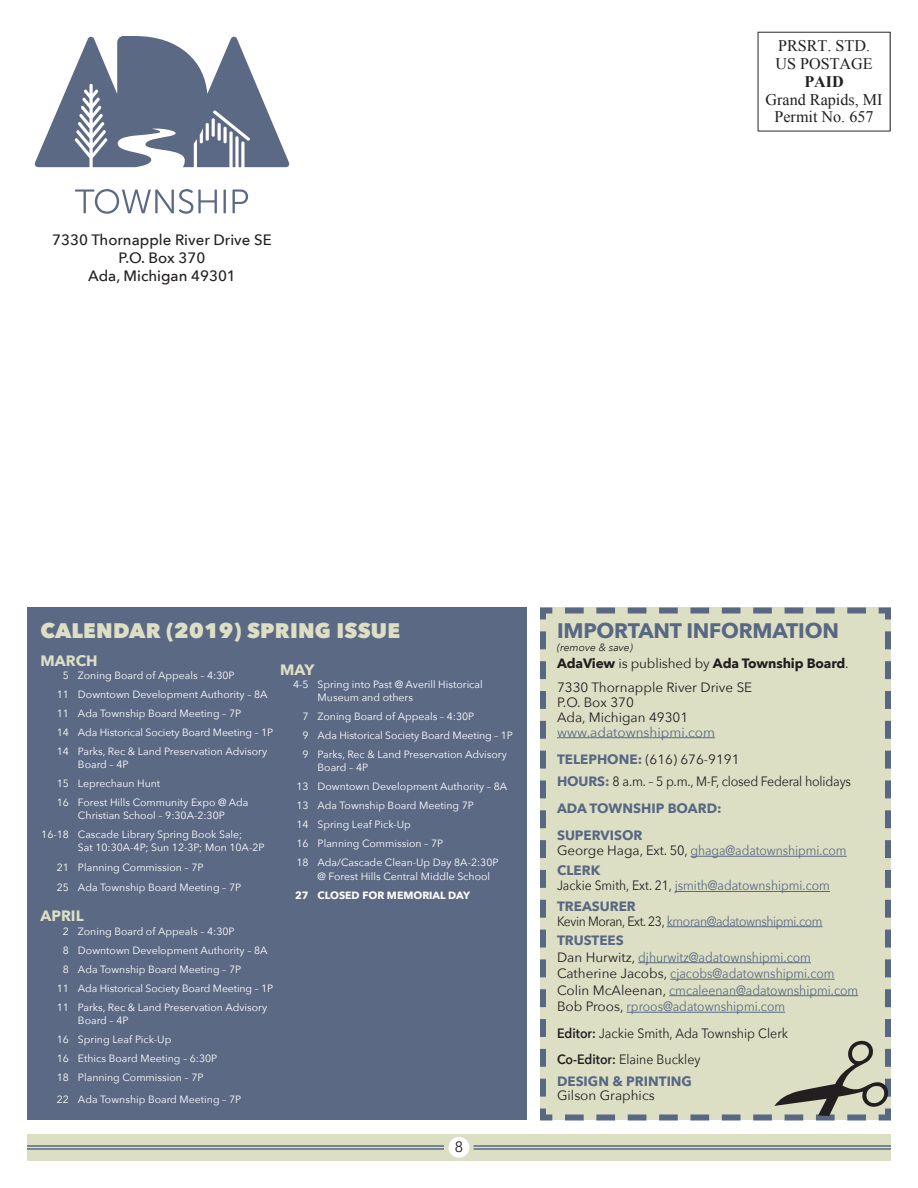
<style>
.page{position:relative;width:918px;height:1188px;background:#fff}
.page>*{position:absolute;margin:0;border:0;box-sizing:border-box;transform-origin:0 0}
.t1{font:800 21px "Avenir Next";letter-spacing:.01em;color:#dddfc5}
.t2{font:700 21px "Avenir Next";letter-spacing:-.01em;color:#586883}
.t3{font:16.2px/17.9px "Times New Roman";color:#231f20;text-align:center}
.body{font:500 15px/18px "Avenir Next";color:#231f20;text-align:center}
.t4{font:700 15px "Avenir Next";color:#dddfc5}
.t5{font:15px "Avenir";color:#231f20}
.body-2{font:13.5px/16.5px "Avenir Next";color:#586883;scale:.9 1}
.Ph_Head{font:13.5px/15px "Avenir Next";color:#231f20}
.body-3{font:13.5px "Avenir Next";color:#231f20;scale:.92 1}
.Ph_Head-2{font:13.5px "Avenir Next";color:#231f20;scale:.92 1}
.body-4{font:13.5px "Avenir Next";letter-spacing:-.03em;color:#586883;scale:.9 1}
.body-5{font:700 13.5px/13.5px "Avenir Next";color:#586883}
.Ph_Head-3{font:700 13.5px "Avenir Next";letter-spacing:-.01em;color:#231f20}
.Ph_Head-4{font:700 13.5px "Avenir Next";color:#586883}
.Ph_Head-5{font:13.5px "Avenir Next";color:#586883}
.t6{font:10.5px/13.2px "Avenir Next";color:#fff}
.t7{font:700 10.5px "Avenir Next";color:#fff}
.t8{font:italic 10.5px "Avenir Next";color:#231f20}
.s1{font-weight:700}
.s2{font-weight:400}
.s3{font-weight:700;color:#586883}
.s4{color:#231f20}
.s5{font-weight:600}
.s6{font-weight:400;color:#231f20}
</style>
<div class="page">
<div style="left:27px;top:1134px;width:864px;height:27px;background:#dddfc5"></div>
<hr style="left:27px;top:1145px;width:417px;height:2px;background:#586883">
<hr style="left:27px;top:1148px;width:417px;height:2px;background:#586883">
<div style="left:449px;top:1137px;width:20px;height:21px;background:#fff;border-radius:50%"></div>
<hr style="left:474px;top:1145px;width:417px;height:2px;background:#586883">
<hr style="left:474px;top:1148px;width:417px;height:2px;background:#586883">
<svg style="left:540px;top:607px;width:351px;height:514px;background:#c6caba"></svg>
<div style="left:565px;top:625px;width:326px;height:495px;background:#dddfc5"></div>
<div style="left:27px;top:608px;width:499px;height:512px;background:#5c6984"></div>
<svg style="left:758px;top:32px;width:133px;height:100px"></svg>
<svg style="left:35px;top:36px;width:254px;height:131px"></svg>
<svg style="left:75px;top:189px;width:142px;height:25px"></svg>
<hr style="left:224px;top:189px;width:2px;height:24px;background:#5c6984">
<svg style="left:233px;top:189px;width:15px;height:24px"></svg>
<hr style="left:557px;top:737px;width:158px;height:1px;background:#586883">
<hr style="left:690px;top:856px;width:157px;height:1px;background:#586883">
<hr style="left:675px;top:891px;width:155px;height:1px;background:#586883">
<hr style="left:667px;top:926px;width:156px;height:1px;background:#586883">
<hr style="left:638px;top:962px;width:173px;height:1px;background:#586883">
<hr style="left:670px;top:979px;width:165px;height:1px;background:#586883">
<hr style="left:669px;top:995px;width:189px;height:1px;background:#586883">
<hr style="left:627px;top:1012px;width:158px;height:1px;background:#586883">
<p class="body" style="left:52px;top:230px;width:221px">7330 Thornapple River Drive SE<br>P.O. Box 370<br>Ada, Michigan 49301</p>
<p class="t3" style="left:766px;top:36px;width:118px">PRSRT. STD.<br>US POSTAGE<br><span class="s1">PAID<br></span>Grand Rapids, MI<br>Permit No. 657</p>
<p class="t1" style="left:40px;top:617px;width:361px">CALENDAR (2019) SPRING ISSUE</p>
<p class="t4" style="left:40px;top:647px;width:59px">MARCH</p>
<p class="t6" style="left:63px;top:668px;width:173px">5 Zoning Board of Appeals – 4:30P</p>
<p class="t6" style="left:57px;top:687px;width:212px">11 Downtown Development Authority – 8A</p>
<p class="t6" style="left:57px;top:706px;width:186px">11 Ada Township Board Meeting – 7P</p>
<p class="t6" style="left:57px;top:725px;width:218px">14 Ada Historical Society Board Meeting – 1P</p>
<p class="t6" style="left:78px;top:744px;width:191px;text-indent:-21px">14 Parks, Rec &amp; Land Preservation Advisory<br>Board – 4P</p>
<p class="t6" style="left:57px;top:776px;width:105px">15 Leprechaun Hunt</p>
<p class="t6" style="left:57px;top:795px;width:193px;text-align:center">16 Forest Hills Community Expo @ Ada<br>Christian School – 9:30A-2:30P</p>
<p class="t6" style="left:78px;top:828px;width:188px;text-indent:-37px">16-18 Cascade Library Spring Book Sale;<br>Sat 10:30A-4P; Sun 12-3P; Mon 10A-2P</p>
<p class="t6" style="left:57px;top:860px;width:148px">21 Planning Commission – 7P</p>
<p class="t6" style="left:57px;top:881px;width:186px">25 Ada Township Board Meeting – 7P</p>
<p class="t4" style="left:40px;top:903px;width:45px">APRIL</p>
<p class="t6" style="left:63px;top:924px;width:173px">2 Zoning Board of Appeals – 4:30P</p>
<p class="t6" style="left:63px;top:943px;width:206px">8 Downtown Development Authority – 8A</p>
<p class="t6" style="left:63px;top:962px;width:180px">8 Ada Township Board Meeting – 7P</p>
<p class="t6" style="left:57px;top:981px;width:218px">11 Ada Historical Society Board Meeting – 1P</p>
<p class="t6" style="left:78px;top:1000px;width:191px;text-indent:-21px">11 Parks, Rec &amp; Land Preservation Advisory<br>Board – 4P</p>
<p class="t6" style="left:57px;top:1032px;width:116px">16 Spring Leaf Pick-Up</p>
<p class="t6" style="left:57px;top:1051px;width:162px">16 Ethics Board Meeting – 6:30P</p>
<p class="t6" style="left:57px;top:1070px;width:148px">18 Planning Commission – 7P</p>
<p class="t6" style="left:57px;top:1092px;width:186px">22 Ada Township Board Meeting – 7P</p>
<p class="t4" style="left:280px;top:656px;width:36px">MAY</p>
<p class="t6" style="left:318px;top:677px;width:167px;text-indent:-25px">4-5 Spring into Past @ Averill Historical<br>Museum and others</p>
<p class="t6" style="left:303px;top:709px;width:173px">7 Zoning Board of Appeals – 4:30P</p>
<p class="t6" style="left:303px;top:728px;width:212px">9 Ada Historical Society Board Meeting – 1P</p>
<p class="t6" style="left:318px;top:747px;width:191px;text-indent:-15px">9 Parks, Rec &amp; Land Preservation Advisory<br>Board – 4P</p>
<p class="t6" style="left:296px;top:779px;width:212px">13 Downtown Development Authority – 8A</p>
<p class="t6" style="left:296px;top:799px;width:179px">13 Ada Township Board Meeting 7P</p>
<p class="t6" style="left:296px;top:818px;width:116px">14 Spring Leaf Pick-Up</p>
<p class="t6" style="left:296px;top:837px;width:148px">16 Planning Commission – 7P</p>
<p class="t6" style="left:318px;top:856px;width:182px;text-indent:-21px">18 Ada/Cascade Clean-Up Day 8A-2:30P @ Forest Hills Central Middle School</p>
<p class="t7" style="left:295px;top:887px;width:177px">27 CLOSED FOR MEMORIAL DAY</p>
<h3 class="t5" style="left:455px;top:1138px;width:10px">8</h3>
<p class="t2" style="left:557px;top:613px;width:283px">IMPORTANT INFORMATION</p>
<p class="t8" style="left:557px;top:638px;width:78px">(remove &amp; save)</p>
<p class="Ph_Head-3" style="left:557px;top:651px;width:293px">AdaView <span class="s2">is published by</span> Ada Township Board<span class="s2">.</span></p>
<p class="Ph_Head" style="left:557px;top:679px;width:197px">7330 Thornapple River Drive SE</p>
<p class="Ph_Head" style="left:557px;top:694px;width:133px">P.O. Box 370<br>Ada, Michigan 49301</p>
<p class="Ph_Head-5" style="left:557px;top:721px;width:160px">www.adatownshipmi.com</p>
<p class="Ph_Head" style="left:557px;top:751px;width:184px"><span class="s3">TELEPHONE:</span> (616) 676-9191</p>
<p class="Ph_Head-2" style="left:557px;top:770px;width:321px"><span class="s3">HOURS:</span> 8 a.m. – 5 p.m., M-F, closed Federal holidays</p>
<p class="Ph_Head-4" style="left:557px;top:797px;width:166px">ADA TOWNSHIP BOARD:</p>
<p class="Ph_Head-4" style="left:557px;top:824px;width:87px">SUPERVISOR</p>
<p class="body-2" style="left:557px;top:842px;width:323px"><span class="s4">George Haga, Ext. 50,</span> ghaga@adatownshipmi.com</p>
<p class="body-2" style="left:557px;top:863px;width:305px;line-height:15px"><span class="s1">CLERK<br></span><span class="s4">Jackie Smith, Ext. 21,</span> jsmith@adatownshipmi.com</p>
<p class="body-5" style="left:557px;top:899px;width:80px">TREASURER</p>
<p class="body-4" style="left:557px;top:910px;width:297px"><span class="s4">Kevin Moran, Ext. 23,</span> kmoran@adatownshipmi.com</p>
<p class="body-2" style="left:557px;top:932px;width:336px"><span class="s1">TRUSTEES<br></span><span class="s4">Dan Hurwitz,</span> djhurwitz@adatownshipmi.com <span class="s4">Catherine Jacobs,</span> cjacobs@adatownshipmi.com <span class="s4">Colin McAleenan,</span> cmcaleenan@adatownshipmi.com <span class="s4">Bob Proos,</span> rproos@adatownshipmi.com</p>
<p class="body-3" style="left:557px;top:1022px;width:253px"><span class="s5">Editor:</span> Jackie Smith, Ada Township Clerk</p>
<p class="body-3" style="left:557px;top:1048px;width:158px"><span class="s5">Co-Editor:</span> Elaine Buckley</p>
<p class="body-5" style="left:557px;top:1075px;width:136px">DESIGN &amp; PRINTING<br><span class="s6">Gilson Graphics</span></p>
</div>
